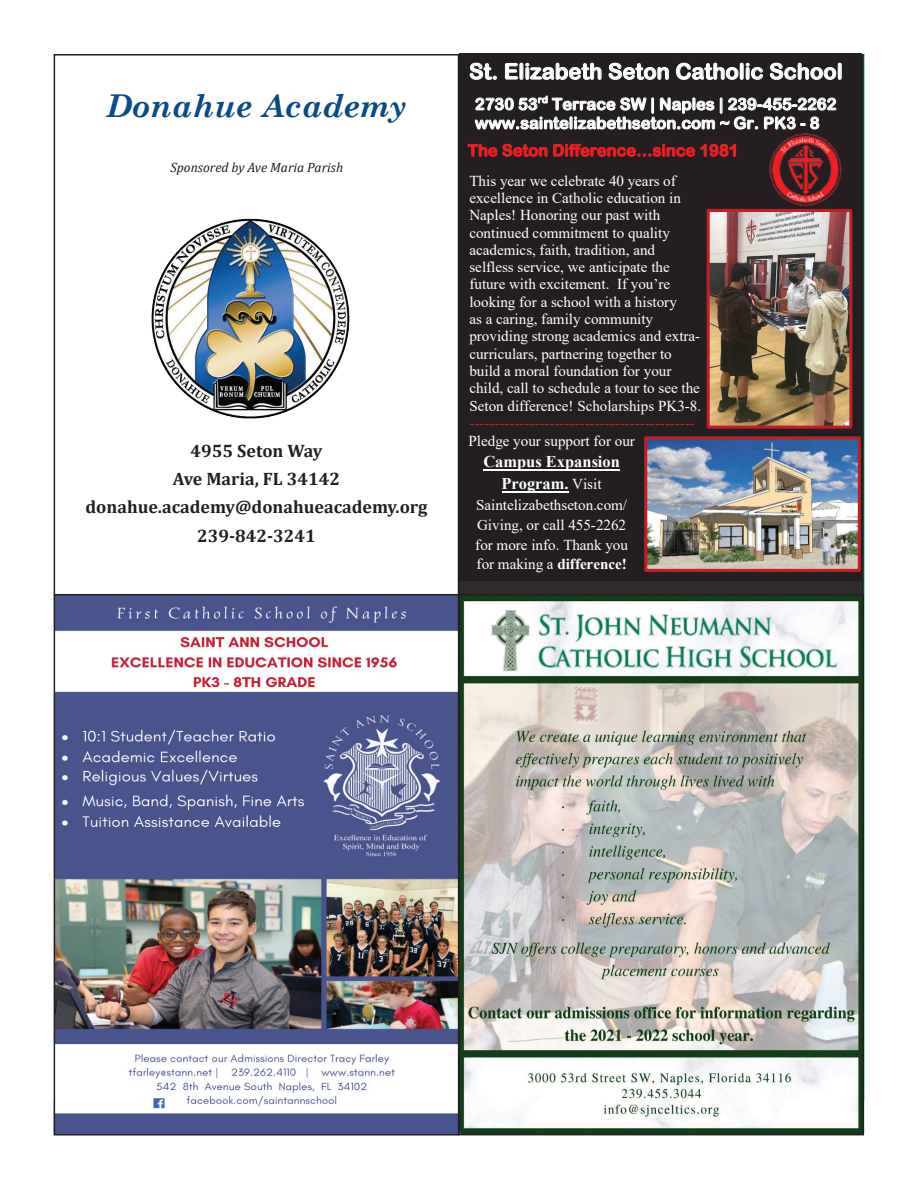
<style>
.page{position:relative;width:918px;height:1188px;background:#fff}
.page>*{position:absolute;margin:0;border:0;box-sizing:border-box;transform-origin:0 0}
.t1{font:italic 700 31.5px "Century Schoolbook";color:#0a4b85}
.t2{font:21.9px "Arial Rounded MT Bold";color:#fff}
.t3{font:700 18px/28.3px "Cambria";color:#231f20;text-align:center}
.t4{font:16.5px/18.9px "Arial Rounded MT Bold";color:#fff}
.t5{font:16.5px "Arial Rounded MT Bold";color:#ee1f23}
.t6{font:700 16.5px/21.8px "Times New Roman";color:#fff;text-align:center}
.t7{font:15.15px/17.2px "Times New Roman";color:#fff}
.t8{font:15.15px "Times New Roman";color:#c02025}
.t9{font:italic 13.5px "Cambria";color:#231f20}
.s1{font-weight:400;font-size:15.15px}
.s2{font-weight:700}
</style>
<div class="page">
<div style="left:459px;top:55px;width:404px;height:540px;background:#2e2b2c"></div>
<div style="left:54px;top:54px;width:405px;height:541px;border:2px solid #231f20"></div>
<img style="left:57px;top:597px;width:804px;height:536px">
<div style="left:54px;top:594px;width:405px;height:542px;border:2px solid #231f20"></div>
<img style="left:151px;top:218px;width:199px;height:201px">
<div style="left:459px;top:53px;width:403px;height:528px;background:#231f20"></div>
<img style="left:648px;top:440px;width:209px;height:128px">
<div style="left:644px;top:436px;width:217px;height:136px;border:3px solid #c02025"></div>
<hr style="left:483px;top:469px;width:137px;height:2px;background:#fff">
<hr style="left:502px;top:491px;width:66px;height:2px;background:#fff">
<img style="left:769px;top:133px;width:73px;height:73px">
<img style="left:711px;top:213px;width:137px;height:212px">
<div style="left:707px;top:209px;width:145px;height:220px;border:3px solid #c02025"></div>
<div style="left:458px;top:594px;width:406px;height:541px;border:2px solid #231f20"></div>
<h1 class="t1" style="left:106px;top:81px;width:302px">Donahue Academy</h1>
<p class="t9" style="left:170px;top:158px;width:174px">Sponsored by Ave Maria Parish</p>
<p class="t3" style="left:86px;top:436px;width:343px">4955 Seton Way<br>Ave Maria, FL 34142 donahue.academy@donahueacademy.org<br>239-842-3241</p>
<h2 class="t2" style="left:469px;top:58px;width:375px">St. Elizabeth Seton Catholic School</h2>
<p class="t4" style="left:475px;top:94px;width:363px">2730 53<sup>rd</sup> Terrace SW | Naples | 239-455-2262 www.saintelizabethseton.com ~ Gr. PK3 - 8</p>
<p class="t5" style="left:468px;top:141px;width:272px">The Seton Difference…since 1981</p>
<p class="t7" style="left:469px;top:171px;width:233px">This year we celebrate 40 years of excellence in Catholic education in Naples! Honoring our past with continued commitment to quality academics, faith, tradition, and selfless service, we anticipate the future with excitement. If you’re looking for a school with a history<br>as a caring, family community providing strong academics and extra&shy;curriculars, partnering together to build a moral foundation for your child, call to schedule a tour to see the Seton difference! Scholarships PK3-8.</p>
<p class="t8" style="left:469px;top:412px;width:227px">---------------------------------------------</p>
<p class="t7" style="left:468px;top:432px;width:168px">Pledge your support for our</p>
<p class="t6" style="left:483px;top:451px;width:138px">Campus Expansion<br>Program. <span class="s1">Visit</span></p>
<p class="t7" style="left:475px;top:494px;width:154px;line-height:20px">Saintelizabethseton.com/<br>Giving, or call 455-2262 for more info. Thank you for making a <span class="s2">difference!</span></p>
</div>
